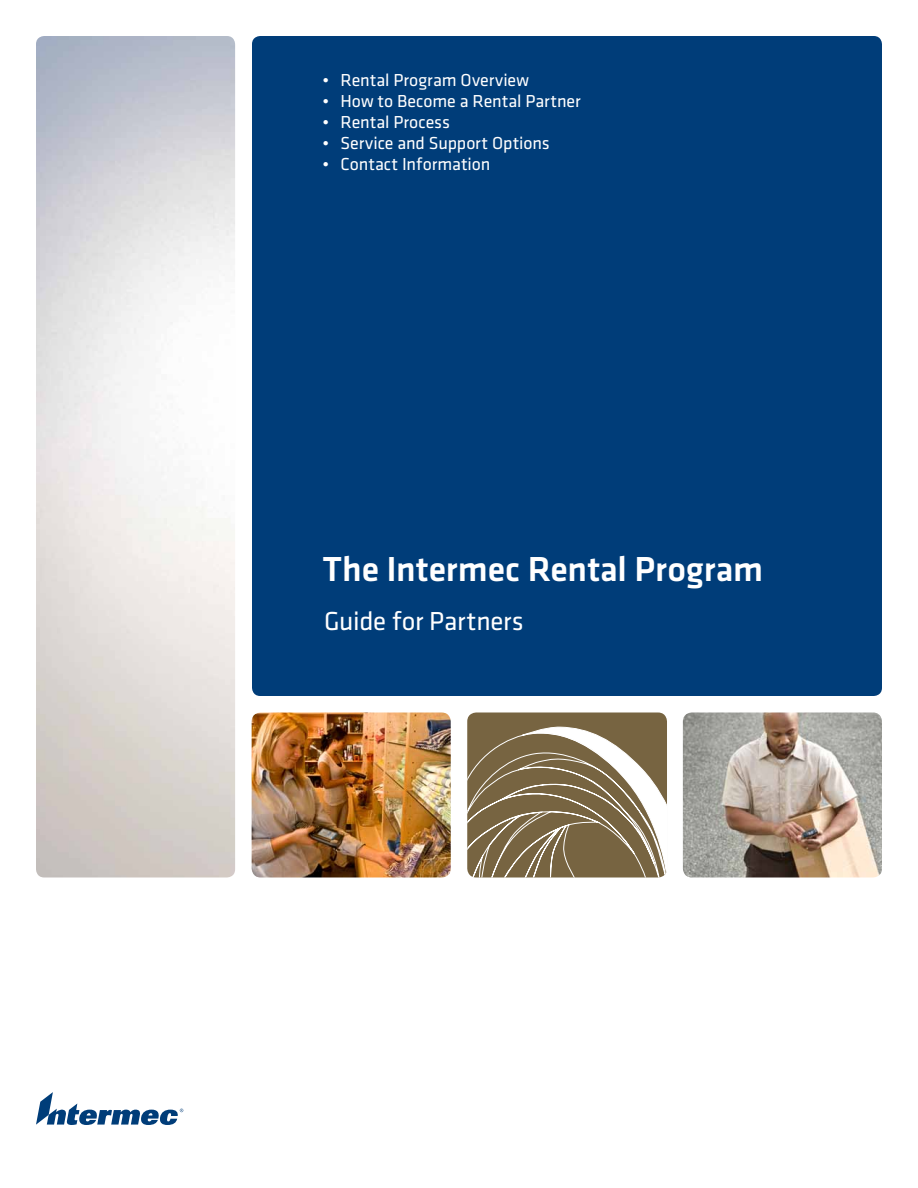
<style>
.page{position:relative;width:918px;height:1188px;background:#fff}
.page>*{position:absolute;margin:0;border:0;box-sizing:border-box;transform-origin:0 0}
.t1{font:500 36px "Klavika";color:#fff}
.t2{font:27px "Klavika";letter-spacing:-.01em;color:#fff}
.t3{font:18px "Klavika";letter-spacing:-.005em;color:#fff}
</style>
<div class="page">
<div style="left:252px;top:36px;width:630px;height:660px;background:#003d79;border-radius:8px"></div>
<svg style="left:36px;top:1092px;width:147px;height:33px"></svg>
<img style="left:683px;top:712px;width:199px;height:166px">
<div style="left:467px;top:712px;width:200px;height:166px;background:#776441;border-radius:9px"></div>
<svg style="left:467px;top:726px;width:200px;height:152px"></svg>
<img style="left:252px;top:712px;width:199px;height:166px">
<p class="t3" style="left:322px;top:68px;width:208px">• Rental Program Overview</p>
<p class="t3" style="left:322px;top:89px;width:260px">• How to Become a Rental Partner</p>
<p class="t3" style="left:322px;top:110px;width:129px">• Rental Process</p>
<p class="t3" style="left:322px;top:131px;width:229px">• Service and Support Options</p>
<p class="t3" style="left:322px;top:152px;width:169px">• Contact Information</p>
<h1 class="t1" style="left:322px;top:544px;width:442px">The Intermec Rental Program</h1>
<h2 class="t2" style="left:324px;top:603px;width:201px">Guide for Partners</h2>
</div>
